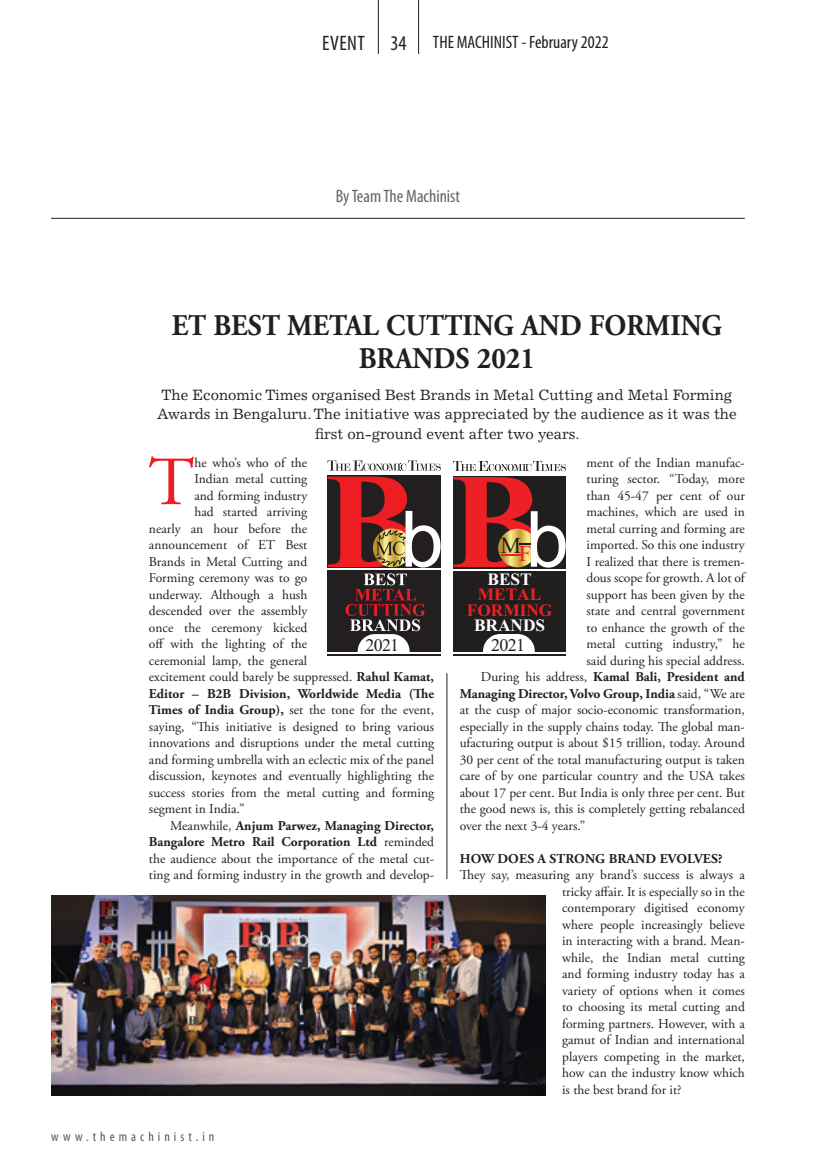
<style>
.page{position:relative;width:830px;height:1161px;background:#fff}
.page>*{position:absolute;margin:0;border:0;box-sizing:border-box;transform-origin:0 0}
.t1{font:68.85px "Adobe Garamond Pro";color:#ee1d23}
.t2{font:700 30px/33px "Adobe Garamond";color:#231f20;text-align:center;scale:.93 1}
.t3{font:22.8px "Times New Roman";color:#211e1e}
.t4{font:condensed 18px "Myriad Pro";color:#231f20}
.t5{font:condensed 18px "Myriad Pro";color:#636366}
.t6{font:18px "Times New Roman";color:#211e1e}
.t7{font:17.85px "Times New Roman";color:#211e1e}
.t8{font:700 17.4px/15.1px "Times New Roman";letter-spacing:-.005em;color:#ed2026;text-align:center}
.t9{font:15px/19.5px "Excelsior";color:#231f20;text-align:center}
.t10{font:13.5px/16.5px "Adobe Garamond Pro";color:#231f20;text-align:justify}
.t11{font:700 13.5px "Adobe Garamond Pro";color:#231f20}
.t12{font:condensed 13.5px "Myriad Pro";letter-spacing:.3em;color:#57585a}
.s1{font-size:21px}
.s2{font-weight:700}
.s3{color:#ed2026}
.s4{color:#fff}
</style>
<div class="page">
<hr style="left:378px;top:0;width:1px;height:54px;background:#231f20">
<hr style="left:418px;top:0;width:1px;height:54px;background:#231f20">
<hr style="left:51px;top:218px;width:693px;height:1px;background:#231f20">
<hr style="left:446px;top:673px;width:1px;height:206px;background:#231f20">
<div style="left:327px;top:475px;width:113px;height:180px;background:#231f20"></div>
<hr style="left:327px;top:569px;width:115px;height:1px;background:#fff">
<hr style="left:327px;top:653px;width:115px;height:1px;background:#fff">
<svg style="left:327px;top:460px;width:113px;height:11px"></svg>
<svg style="left:345px;top:573px;width:80px;height:80px"></svg>
<svg style="left:327px;top:477px;width:113px;height:90px"></svg>
<div style="left:453px;top:476px;width:112px;height:179px;background:#211e1e"></div>
<hr style="left:452px;top:569px;width:115px;height:1px;background:#fff">
<hr style="left:452px;top:652px;width:115px;height:2px;background:#fff">
<svg style="left:483px;top:634px;width:51px;height:18px"></svg>
<svg style="left:453px;top:461px;width:112px;height:107px"></svg>
<img style="left:51px;top:895px;width:494px;height:200px">
<h3 class="t4" style="left:322px;top:31px;width:288px"><span class="s1">EVENT 34</span> THE MACHINIST - February 2022</h3>
<p class="t5" style="left:336px;top:185px;width:126px">By Team The Machinist</p>
<p class="t2" style="left:172px;top:309px;width:593px">ET BEST METAL CUTTING AND FORMING<br>BRANDS 2021</p>
<p class="t9" style="left:157px;top:385px;width:580px">The Economic Times organised Best Brands in Metal Cutting and Metal Forming<br>Awards in Bengaluru. The initiative was appreciated by the audience as it was the first on-ground event after two years.</p>
<p class="t1" style="left:148px;top:441px;width:47px">T</p>
<p class="t10" style="left:194px;top:454px;width:114px">he who’s who of the</p>
<p class="t10" style="left:586px;top:454px;width:160px">ment of the Indian manufac&shy;turing sector. “Today, more than 45-47 per cent of our machines, which are used in metal curring and forming are imported. So this one industry I realized that there is tremen&shy;dous scope for growth. A lot of support has been given by the state and central government to enhance the growth of the metal cutting industry,” he said during his special address.</p>
<p class="t10" style="left:459px;top:669px;width:286px;text-indent:21px">During his address, <span class="s2">Kamal Bali, President and Managing Director, Volvo Group, India</span> said, “We are at the cusp of major socio-economic transformation, especially in the supply chains today. The global man&shy;ufacturing output is about $15 trillion, today. Around 30 per cent of the total manufacturing output is taken care of by one particular country and the USA takes about 17 per cent. But India is only three per cent. But the good news is, this is completely getting rebalanced over the next 3-4 years.”</p>
<p class="t11" style="left:459px;top:850px;width:264px">HOW DOES A STRONG BRAND EVOLVES?</p>
<p class="t10" style="left:562px;top:867px;width:184px;text-indent:-102px">They say, measuring any brand’s success is always a tricky affair. It is especially so in the contemporary digitised economy where people increasingly believe in interacting with a brand. Mean&shy;while, the Indian metal cutting and forming industry today has a variety of options when it comes to choosing its metal cutting and forming partners. However, with a gamut of Indian and international players competing in the market, how can the industry know which is the best brand for it?</p>
<p class="t10" style="left:194px;top:471px;width:114px">Indian metal cutting</p>
<p class="t10" style="left:194px;top:487px;width:114px">and forming industry</p>
<p class="t10" style="left:194px;top:504px;width:114px">had started arriving</p>
<p class="t10" style="left:149px;top:520px;width:160px">nearly an hour before the</p>
<p class="t10" style="left:149px;top:537px;width:160px">announcement of ET Best</p>
<p class="t10" style="left:149px;top:553px;width:160px">Brands in Metal Cutting and</p>
<p class="t10" style="left:149px;top:570px;width:160px">Forming ceremony was to go</p>
<p class="t10" style="left:149px;top:586px;width:160px">underway. Although a hush</p>
<p class="t10" style="left:149px;top:603px;width:160px">descended over the assembly</p>
<p class="t10" style="left:149px;top:619px;width:160px">once the ceremony kicked</p>
<p class="t10" style="left:149px;top:636px;width:160px">off with the lighting of the</p>
<p class="t10" style="left:149px;top:652px;width:160px">ceremonial lamp, the general</p>
<p class="t10" style="left:149px;top:669px;width:286px">excitement could barely be suppressed. <span class="s2">Rahul Kamat,</span></p>
<p class="t11" style="left:149px;top:685px;width:286px">Editor – B2B Division, Worldwide Media (The</p>
<p class="t10" style="left:149px;top:702px;width:286px"><span class="s2">Times of India Group),</span> set the tone for the event,</p>
<p class="t10" style="left:149px;top:718px;width:286px">saying, “This initiative is designed to bring various</p>
<p class="t10" style="left:149px;top:735px;width:286px">innovations and disruptions under the metal cutting</p>
<p class="t10" style="left:149px;top:751px;width:286px">and forming umbrella with an eclectic mix of the panel</p>
<p class="t10" style="left:149px;top:768px;width:286px">discussion, keynotes and eventually highlighting the</p>
<p class="t10" style="left:149px;top:784px;width:286px">success stories from the metal cutting and forming</p>
<p class="t10" style="left:149px;top:801px;width:97px">segment in India.”</p>
<p class="t10" style="left:149px;top:817px;width:286px;text-indent:21px">Meanwhile, <span class="s2">Anjum Parwez, Managing Director, Bangalore Metro Rail Corporation Ltd</span> reminded the audience about the importance of the metal cut&shy;ting and forming industry in the growth and develop-</p>
<p class="t3" style="left:500px;top:530px;width:32px">M<span class="s3">F</span></p>
<p class="t8" style="left:466px;top:571px;width:87px"><span class="s4">BEST<br></span>METAL<br>FORMING<br><span class="s4">BRANDS</span></p>
<p class="t7" style="left:365px;top:633px;width:35px">2021</p>
<p class="t6" style="left:491px;top:633px;width:35px">2021</p>
<p class="t12" style="left:51px;top:1128px;width:165px">www.themachinist.in</p>
</div>
